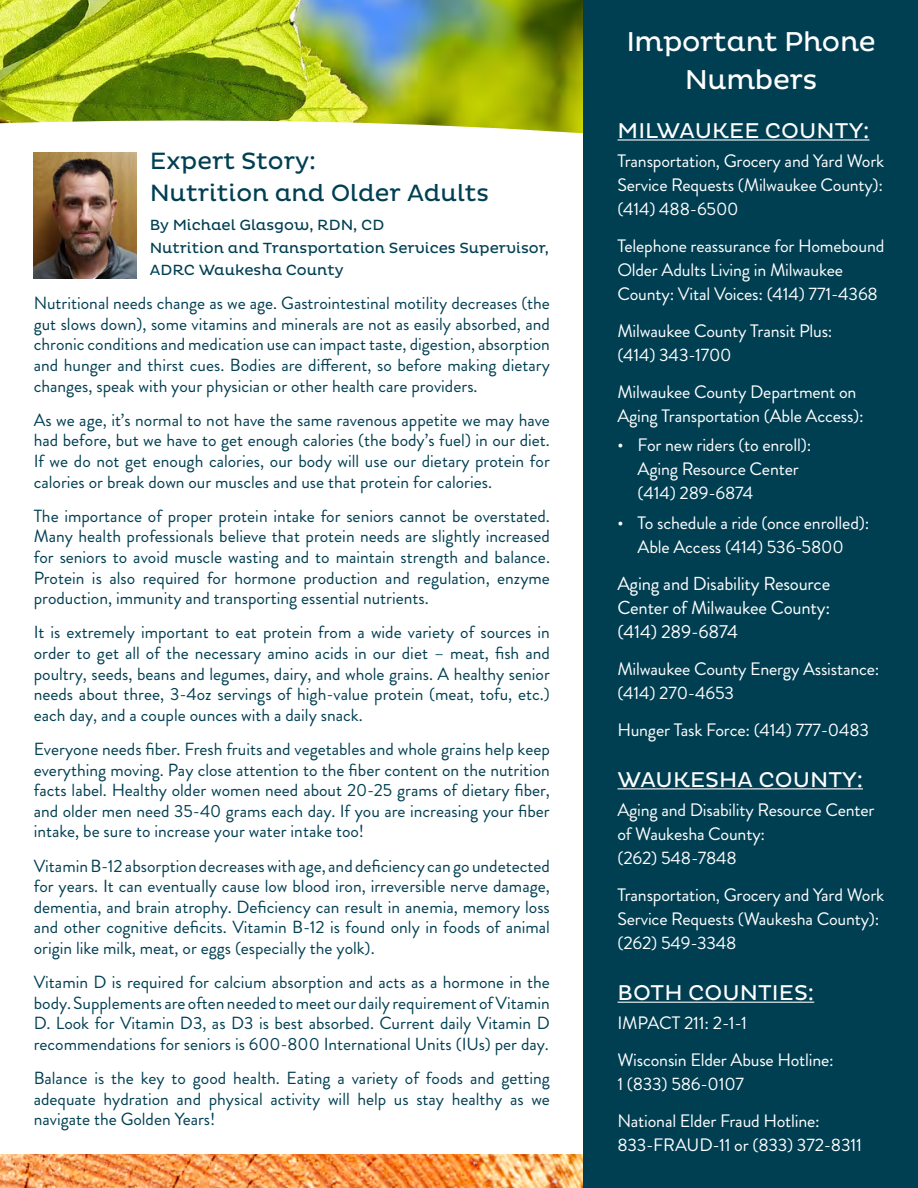
<style>
.page{position:relative;width:918px;height:1188px;background:#fff}
.page>*{position:absolute;margin:0;border:0;box-sizing:border-box;transform-origin:0 0}
.Eras_Header{font:27.75px/37.5px "Pluto";letter-spacing:-.01em;color:#fff;text-align:center}
.Eras_Header-2{font:24px/31.5px "Pluto";color:#003f52}
.Eras_Header-3{font:21.75px "Pluto";letter-spacing:.005em;color:#fff}
.Eras_Header-4{font:18.75px/24px "Brandon Grotesque";letter-spacing:-.01em;color:#fff;text-align:justify}
.Eras_Header-5{font:18px/24px "Brandon Grotesque";letter-spacing:-.01em;color:#fff}
.Eras_Header-6{font:17.55px/20.5px "Brandon Grotesque";color:#003f52;text-align:justify}
.Eras_Header-7{font:15px/22.5px "Pluto";color:#003f52}
.s1{font-family:"Pluto"}
</style>
<div class="page">
<img style="left:0;top:1155px;width:584px;height:33px">
<img style="left:0;top:0;width:584px;height:136px">
<div style="left:584px;top:0;width:334px;height:1188px;background:#003f52"></div>
<hr style="left:618px;top:139px;width:251px;height:2px;background:#fff">
<hr style="left:618px;top:788px;width:245px;height:1px;background:#fff">
<hr style="left:618px;top:1002px;width:196px;height:1px;background:#fff">
<img style="left:34px;top:152px;width:102px;height:126px">
<p class="Eras_Header-2" style="left:150px;top:146px;width:341px">Expert Story:<br>Nutrition and Older Adults</p>
<p class="Eras_Header-7" style="left:150px;top:214px;width:401px">By Michael Glasgow, RDN, CD<br>Nutrition and Transportation Services Supervisor,<br>ADRC Waukesha County</p>
<p class="Eras_Header-6" style="left:34px;top:293px;width:518px">Nutritional needs change as we age. Gastrointestinal motility decreases (the gut slows down), some vitamins and minerals are not as easily absorbed, and chronic conditions and medication use can impact taste, digestion, absorption and hunger and thirst cues. Bodies are different, so before making dietary changes, speak with your physician or other health care providers.</p>
<p class="Eras_Header-6" style="left:34px;top:410px;width:518px">As we age, it’s normal to not have the same ravenous appetite we may have had before, but we have to get enough calories (the body’s fuel) in our diet.<br>If we do not get enough calories, our body will use our dietary protein for calories or break down our muscles and use that protein for calories.</p>
<p class="Eras_Header-6" style="left:34px;top:506px;width:518px">The importance of proper protein intake for seniors cannot be overstated.<br>Many health professionals believe that protein needs are slightly increased for seniors to avoid muscle wasting and to maintain strength and balance.<br>Protein is also required for hormone production and regulation, enzyme production, immunity and transporting essential nutrients.</p>
<p class="Eras_Header-6" style="left:34px;top:622px;width:518px">It is extremely important to eat protein from a wide variety of sources in order to get all of the necessary amino acids in our diet – meat, fish and poultry, seeds, beans and legumes, dairy, and whole grains. A healthy senior needs about three, 3-4oz servings of high-value protein (meat, tofu, etc.) each day, and a couple ounces with a daily snack.</p>
<p class="Eras_Header-6" style="left:34px;top:739px;width:518px">Everyone needs fiber. Fresh fruits and vegetables and whole grains help keep everything moving. Pay close attention to the fiber content on the nutrition facts label. Healthy older women need about 20-25 grams of dietary fiber, and older men need 35-40 grams each day. If you are increasing your fiber intake, be sure to increase your water intake too!</p>
<p class="Eras_Header-6" style="left:34px;top:855px;width:518px">Vitamin B-12 absorption decreases with age, and deficiency can go undetected for years. It can eventually cause low blood iron, irreversible nerve damage, dementia, and brain atrophy. Deficiency can result in anemia, memory loss and other cognitive deficits. Vitamin B-12 is found only in foods of animal origin like milk, meat, or eggs (especially the yolk).</p>
<p class="Eras_Header-6" style="left:34px;top:972px;width:518px">Vitamin D is required for calcium absorption and acts as a hormone in the body. Supplements are often needed to meet our daily requirement of Vitamin D. Look for Vitamin D3, as D3 is best absorbed. Current daily Vitamin D recommendations for seniors is 600-800 International Units (IUs) per day.</p>
<p class="Eras_Header-6" style="left:34px;top:1068px;width:518px">Balance is the key to good health. Eating a variety of foods and getting adequate hydration and physical activity will help us stay healthy as we navigate the Golden Years!</p>
<p class="Eras_Header" style="left:626px;top:24px;width:251px">Important Phone<br>Numbers</p>
<p class="Eras_Header-3" style="left:618px;top:118px;width:253px">MILWAUKEE COUNTY:</p>
<p class="Eras_Header-5" style="left:617px;top:149px;width:268px;text-align:justify">Transportation, Grocery and Yard Work Service Requests (Milwaukee County): (414) 488-6500</p>
<p class="Eras_Header-5" style="left:617px;top:234px;width:269px">Telephone reassurance for Homebound<br>Older Adults Living in Milwaukee<br>County: Vital Voices: (414) 771-4368</p>
<p class="Eras_Header-5" style="left:617px;top:319px;width:217px">Milwaukee County Transit Plus: (414) 343-1700</p>
<p class="Eras_Header-5" style="left:617px;top:380px;width:248px">Milwaukee County Department on<br>Aging Transportation (Able Access):</p>
<p class="Eras_Header-5" style="left:638px;top:434px;width:175px;text-indent:-20px"><span class="s1">•</span> For new riders (to enroll):<br>Aging Resource Center (414) 289-6874</p>
<p class="Eras_Header-5" style="left:617px;top:511px;width:254px;text-align:center"><span class="s1">•</span> To schedule a ride (once enrolled):<br>Able Access (414) 536-5800</p>
<p class="Eras_Header-4" style="left:617px;top:572px;width:214px">Aging and Disability Resource Center of Milwaukee County: (414) 289-6874</p>
<p class="Eras_Header-5" style="left:617px;top:657px;width:264px">Milwaukee County Energy Assistance: (414) 270-4653</p>
<p class="Eras_Header-5" style="left:617px;top:718px;width:253px">Hunger Task Force: (414) 777-0483</p>
<p class="Eras_Header-3" style="left:618px;top:767px;width:247px">WAUKESHA COUNTY:</p>
<p class="Eras_Header-5" style="left:617px;top:798px;width:259px">Aging and Disability Resource Center of Waukesha County:<br>(262) 548-7848</p>
<p class="Eras_Header-5" style="left:617px;top:883px;width:268px">Transportation, Grocery and Yard Work<br>Service Requests (Waukesha County): (262) 549-3348</p>
<p class="Eras_Header-3" style="left:618px;top:980px;width:198px">BOTH COUNTIES:</p>
<p class="Eras_Header-5" style="left:617px;top:1011px;width:131px">IMPACT 211: 2-1-1</p>
<p class="Eras_Header-5" style="left:617px;top:1048px;width:218px">Wisconsin Elder Abuse Hotline:<br>1 (833) 586-0107</p>
<p class="Eras_Header-5" style="left:617px;top:1109px;width:246px">National Elder Fraud Hotline:<br>833-FRAUD-11 or (833) 372-8311</p>
</div>
